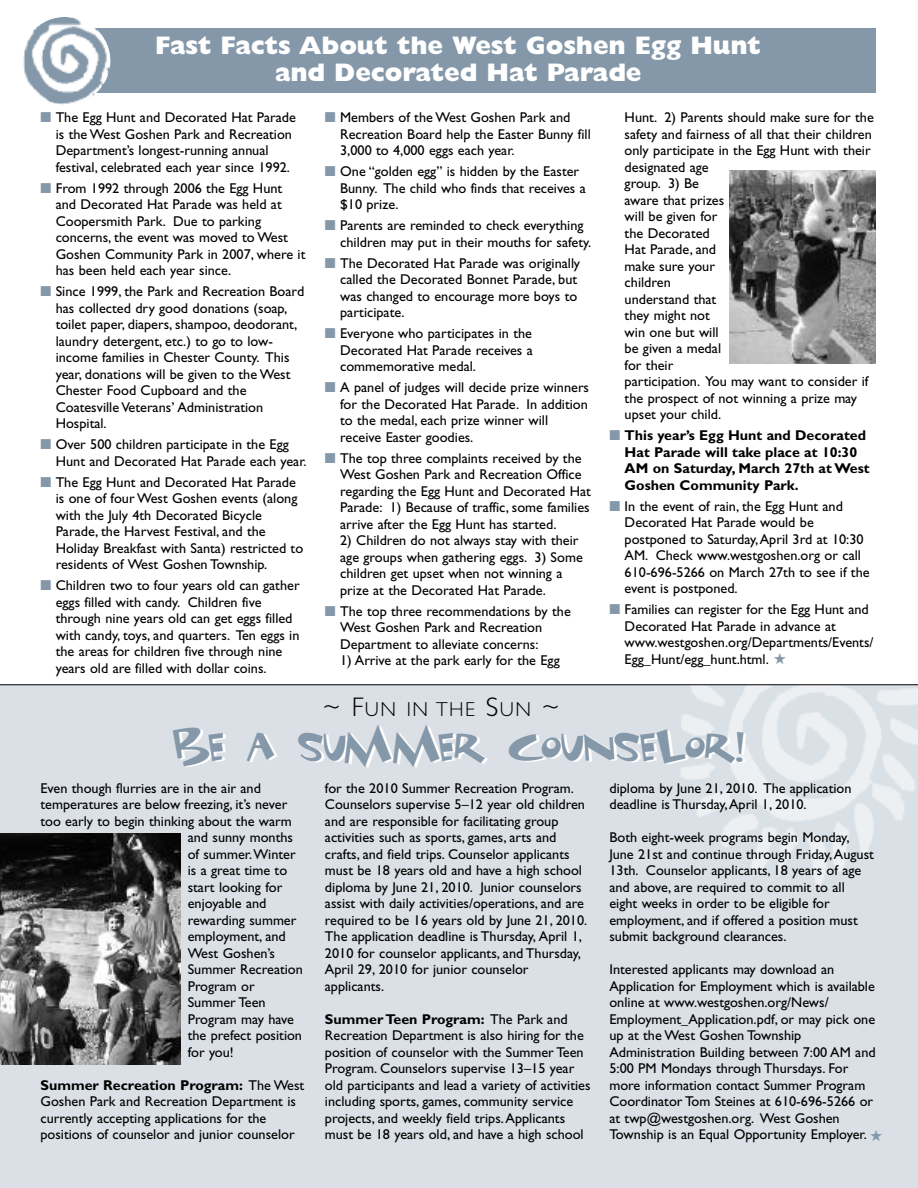
<style>
.page{position:relative;width:918px;height:1188px;background:#fff}
.page>*{position:absolute;margin:0;border:0;box-sizing:border-box;transform-origin:0 0}
.t1{font:39px "Funhouse";letter-spacing:-.12em;color:#8498a9}
.t2{font:800 25.5px/27px "Gill Sans";letter-spacing:-.005em;color:#fff;text-align:center}
.t3{font:300 20.25px "Gill Sans";letter-spacing:.065em;color:#000}
.t4{font:14.25px/16.5px "Gill Sans";color:#000}
.t5{font:700 14.25px/16.5px "Gill Sans";color:#000}
.s1{color:#8498a9}
.s2{font-size:27px}
.s3{font-weight:700}
</style>
<div class="page">
<div style="left:0;top:685px;width:918px;height:503px;background:#dae0e5"></div>
<img style="left:678px;top:685px;width:240px;height:201px">
<img style="left:0;top:834px;width:180px;height:230px">
<div style="left:40px;top:28px;width:836px;height:65px;background:#8498a9"></div>
<img style="left:729px;top:170px;width:147px;height:194px">
<img style="left:20px;top:17px;width:90px;height:88px;border-radius:50%">
<hr style="left:0;top:684px;width:918px;height:1px;background:#000">
<h2 class="t2" style="left:155px;top:34px;width:607px">Fast Facts About the West Goshen Egg Hunt and Decorated Hat Parade</h2>
<p class="t4" style="left:56px;top:110px;width:242px;text-indent:-15px"><span class="s1">■</span> The Egg Hunt and Decorated Hat Parade is the West Goshen Park and Recreation Department’s longest-running annual festival, celebrated each year since 1992.</p>
<p class="t4" style="left:56px;top:181px;width:251px;text-indent:-15px"><span class="s1">■</span> From 1992 through 2006 the Egg Hunt and Decorated Hat Parade was held at Coopersmith Park. Due to parking concerns, the event was moved to West Goshen Community Park in 2007, where it has been held each year since.</p>
<p class="t4" style="left:56px;top:284px;width:250px;text-indent:-15px"><span class="s1">■</span> Since 1999, the Park and Recreation Board has collected dry good donations (soap, toilet paper, diapers, shampoo, deodorant, laundry detergent, etc.) to go to low&shy;income families in Chester County. This year, donations will be given to the West Chester Food Cupboard and the Coatesville Veterans’ Administration Hospital.</p>
<p class="t4" style="left:56px;top:437px;width:252px;text-indent:-15px"><span class="s1">■</span> Over 500 children participate in the Egg<br>Hunt and Decorated Hat Parade each year.</p>
<p class="t4" style="left:56px;top:475px;width:249px;text-indent:-15px"><span class="s1">■</span> The Egg Hunt and Decorated Hat Parade is one of four West Goshen events (along with the July 4th Decorated Bicycle Parade, the Harvest Festival, and the Holiday Breakfast with Santa) restricted to residents of West Goshen Township.</p>
<p class="t4" style="left:56px;top:578px;width:245px;text-indent:-15px"><span class="s1">■</span> Children two to four years old can gather eggs filled with candy. Children five through nine years old can get eggs filled with candy, toys, and quarters. Ten eggs in the areas for children five through nine years old are filled with dollar coins.</p>
<p class="t4" style="left:340px;top:110px;width:252px;text-indent:-15px"><span class="s1">■</span> Members of the West Goshen Park and<br>Recreation Board help the Easter Bunny fill<br>3,000 to 4,000 eggs each year.</p>
<p class="t4" style="left:340px;top:164px;width:247px;text-indent:-15px"><span class="s1">■</span> One “golden egg” is hidden by the Easter<br>Bunny. The child who finds that receives a $10 prize.</p>
<p class="t4" style="left:340px;top:218px;width:253px;text-indent:-15px"><span class="s1">■</span> Parents are reminded to check everything children may put in their mouths for safety.</p>
<p class="t4" style="left:340px;top:256px;width:242px;text-indent:-15px"><span class="s1">■</span> The Decorated Hat Parade was originally called the Decorated Bonnet Parade, but was changed to encourage more boys to participate.</p>
<p class="t4" style="left:340px;top:326px;width:194px;text-align:justify;text-indent:-15px"><span class="s1">■</span> Everyone who participates in the Decorated Hat Parade receives a commemorative medal.</p>
<p class="t4" style="left:340px;top:380px;width:250px;text-indent:-15px"><span class="s1">■</span> A panel of judges will decide prize winners for the Decorated Hat Parade. In addition to the medal, each prize winner will receive Easter goodies.</p>
<p class="t4" style="left:340px;top:451px;width:252px;text-indent:-15px"><span class="s1">■</span> The top three complaints received by the West Goshen Park and Recreation Office regarding the Egg Hunt and Decorated Hat Parade: 1) Because of traffic, some families arrive after the Egg Hunt has started.</p>
<p class="t4" style="left:340px;top:533px;width:244px">2) Children do not always stay with their age groups when gathering eggs. 3) Some children get upset when not winning a prize at the Decorated Hat Parade.</p>
<p class="t4" style="left:340px;top:604px;width:232px;text-indent:-15px"><span class="s1">■</span> The top three recommendations by the<br>West Goshen Park and Recreation<br>Department to alleviate concerns:</p>
<p class="t4" style="left:340px;top:653px;width:221px">1) Arrive at the park early for the Egg</p>
<h3 class="t3" style="left:323px;top:701px;width:238px"><span class="s2">~ F</span>UN IN THE <span class="s2">S</span>UN <span class="s2">~</span></h3>
<p class="t4" style="left:625px;top:110px;width:251px">Hunt. 2) Parents should make sure for the safety and fairness of all that their children only participate in the Egg Hunt with their designated age<br>group. 3) Be<br>aware that prizes<br>will be given for<br>the Decorated<br>Hat Parade, and<br>make sure your<br>children<br>understand that<br>they might not<br>win one but will<br>be given a medal<br>for their<br>participation. You may want to consider if the prospect of not winning a prize may upset your child.</p>
<p class="t5" style="left:625px;top:428px;width:247px;text-indent:-15px"><span class="s1">■</span> This year’s Egg Hunt and Decorated<br>Hat Parade will take place at 10:30<br>AM on Saturday, March 27th at West<br>Goshen Community Park.</p>
<p class="t4" style="left:625px;top:499px;width:247px;text-indent:-15px"><span class="s1">■</span> In the event of rain, the Egg Hunt and Decorated Hat Parade would be postponed to Saturday,April 3rd at 10:30<br>AM. Check www.westgoshen.org or call 610-696-5266 on March 27th to see if the event is postponed.</p>
<p class="t4" style="left:625px;top:602px;width:250px;text-indent:-15px"><span class="s1">■</span> Families can register for the Egg Hunt and Decorated Hat Parade in advance at www.westgoshen.org/Departments/Events/ Egg_Hunt/egg_hunt.html. <span class="s1">★</span></p>
<h1 class="t1" style="left:170px;top:723px;width:578px">Be a Summer Counselor!</h1>
<p class="t4" style="left:40px;top:781px;width:222px">Even though flurries are in the air and</p>
<p class="t4" style="left:41px;top:798px;width:248px">temperatures are below freezing, it’s never</p>
<p class="t4" style="left:41px;top:814px;width:253px">too early to begin thinking about the warm</p>
<p class="t4" style="left:188px;top:831px;width:107px">and sunny months</p>
<p class="t4" style="left:188px;top:847px;width:109px">of summer.Winter</p>
<p class="t4" style="left:188px;top:864px;width:101px">is a great time to</p>
<p class="t4" style="left:188px;top:880px;width:96px">start looking for</p>
<p class="t4" style="left:188px;top:897px;width:80px">enjoyable and</p>
<p class="t4" style="left:188px;top:913px;width:110px">rewarding summer</p>
<p class="t4" style="left:188px;top:930px;width:100px">employment, and</p>
<p class="t4" style="left:188px;top:946px;width:89px">West Goshen’s</p>
<p class="t4" style="left:188px;top:963px;width:117px">Summer Recreation</p>
<p class="t4" style="left:188px;top:979px;width:69px">Program or</p>
<p class="t4" style="left:188px;top:996px;width:79px">Summer Teen</p>
<p class="t4" style="left:188px;top:1012px;width:108px">Program may have</p>
<p class="t4" style="left:188px;top:1029px;width:116px">the prefect position</p>
<p class="t4" style="left:188px;top:1045px;width:48px">for you!</p>
<p class="t4" style="left:41px;top:1078px;width:265px"><span class="s3">Summer Recreation Program:</span> The West Goshen Park and Recreation Department is currently accepting applications for the positions of counselor and junior counselor</p>
<p class="t4" style="left:325px;top:781px;width:264px">for the 2010 Summer Recreation Program.<br>Counselors supervise 5–12 year old children and are responsible for facilitating group activities such as sports, games, arts and crafts, and field trips. Counselor applicants must be 18 years old and have a high school diploma by June 21, 2010. Junior counselors assist with daily activities/operations, and are required to be 16 years old by June 21, 2010.<br>The application deadline is Thursday, April 1, 2010 for counselor applicants, and Thursday, April 29, 2010 for junior counselor applicants.</p>
<p class="t4" style="left:325px;top:1012px;width:267px"><span class="s3">Summer Teen Program:</span> The Park and Recreation Department is also hiring for the position of counselor with the Summer Teen Program. Counselors supervise 13–15 year old participants and lead a variety of activities including sports, games, community service projects, and weekly field trips.Applicants must be 18 years old, and have a high school</p>
<p class="t4" style="left:609px;top:781px;width:244px">diploma by June 21, 2010. The application deadline is Thursday,April 1, 2010.</p>
<p class="t4" style="left:609px;top:831px;width:266px">Both eight-week programs begin Monday, June 21st and continue through Friday,August 13th. Counselor applicants, 18 years of age and above, are required to commit to all eight weeks in order to be eligible for employment, and if offered a position must submit background clearances.</p>
<p class="t4" style="left:609px;top:963px;width:268px">Interested applicants may download an Application for Employment which is available online at www.westgoshen.org/News/ Employment_Application.pdf, or may pick one up at the West Goshen Township Administration Building between 7:00 AM and 5:00 PM Mondays through Thursdays. For more information contact Summer Program Coordinator Tom Steines at 610-696-5266 or at twp@westgoshen.org. West Goshen</p>
<p class="t4" style="left:609px;top:1128px;width:275px">Township is an Equal Opportunity Employer. <span class="s1">★</span></p>
</div>
